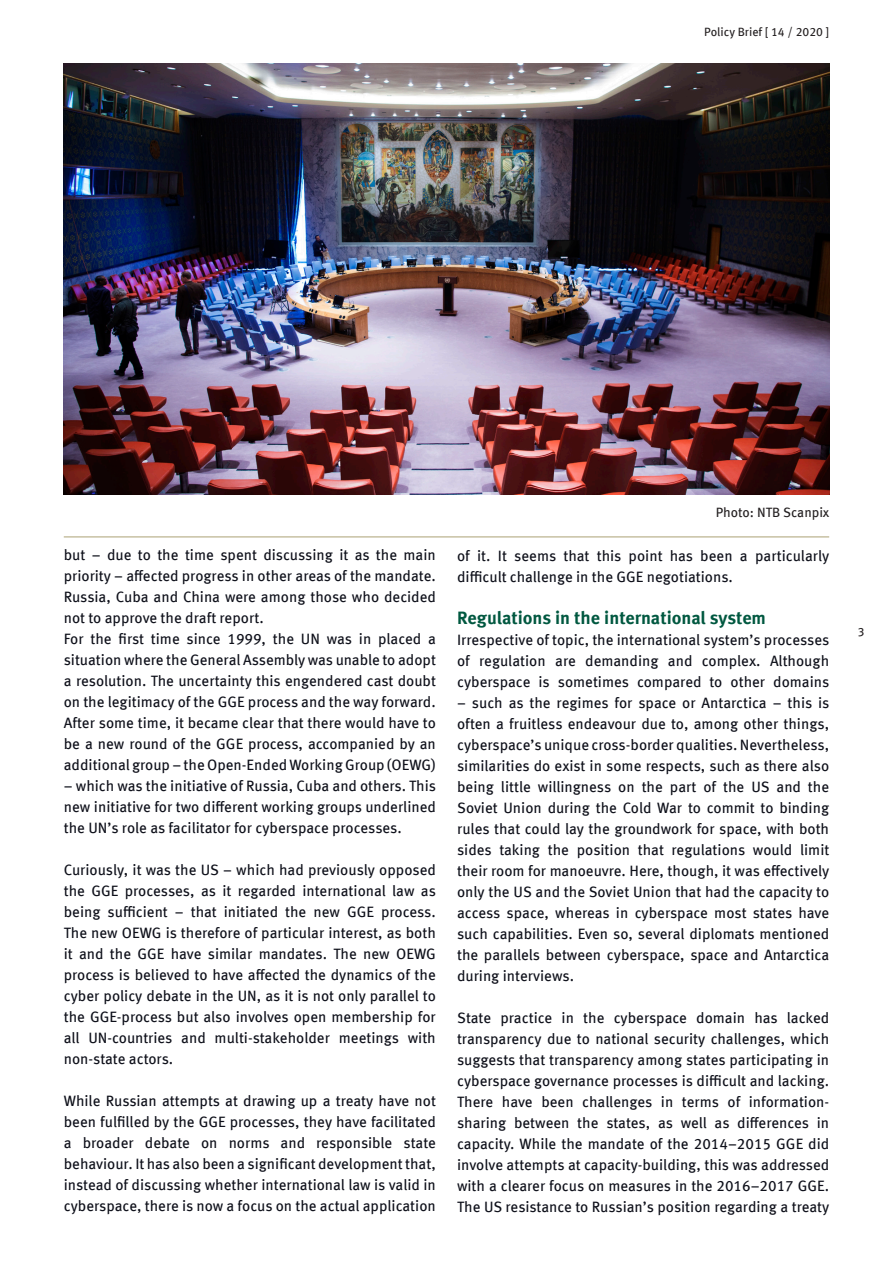
<style>
.page{position:relative;width:893px;height:1263px;background:#fff}
.page>*{position:absolute;margin:0;border:0;box-sizing:border-box;transform-origin:0 0}
.heading_1{font:700 18px "Meta Offc Pro";color:#005840}
.t1{font:15px/21px "Meta Offc Pro";color:#0e101a;text-align:justify}
.t2{font:13.5px "Meta Offc Pro";color:#231f20}
.t3{font:12px "Meta Offc Pro";color:#231f20}
</style>
<div class="page">
<img style="left:64px;top:64px;width:765px;height:430px">
<hr style="left:64px;top:536px;width:765px;height:2px;background:#c7c1a3">
<p class="t3" style="left:704px;top:23px;width:127px">Policy Brief [ 14 / 2020 ]</p>
<p class="t1" style="left:64px;top:543px;width:374px">but – due to the time spent discussing it as the main priority – affected progress in other areas of the mandate.<br>Russia, Cuba and China were among those who decided not to approve the draft report.</p>
<p class="t1" style="left:64px;top:627px;width:374px">For the first time since 1999, the UN was in placed a situation where the General Assembly was unable to adopt a resolution. The uncertainty this engendered cast doubt on the legitimacy of the GGE process and the way forward.<br>After some time, it became clear that there would have to be a new round of the GGE process, accompanied by an additional group – the Open-Ended Working Group (OEWG)</p>
<p class="t1" style="left:64px;top:774px;width:374px">– which was the initiative of Russia, Cuba and others. This new initiative for two different working groups underlined the UN’s role as facilitator for cyberspace processes.</p>
<p class="t1" style="left:64px;top:858px;width:374px">Curiously, it was the US – which had previously opposed the GGE processes, as it regarded international law as being sufficient – that initiated the new GGE process.<br>The new OEWG is therefore of particular interest, as both it and the GGE have similar mandates. The new OEWG process is believed to have affected the dynamics of the cyber policy debate in the UN, as it is not only parallel to the GGE-process but also involves open membership for all UN-countries and multi-stakeholder meetings with non-state actors.</p>
<p class="t1" style="left:64px;top:1089px;width:374px">While Russian attempts at drawing up a treaty have not been fulfilled by the GGE processes, they have facilitated a broader debate on norms and responsible state behaviour. It has also been a significant development that, instead of discussing whether international law is valid in cyberspace, there is now a focus on the actual application</p>
<p class="t2" style="left:716px;top:502px;width:115px">Photo: NTB Scanpix</p>
<p class="t1" style="left:457px;top:544px;width:374px">of it. It seems that this point has been a particularly difficult challenge in the GGE negotiations.</p>
<p class="heading_1" style="left:457px;top:603px;width:310px">Regulations in the international system</p>
<p class="t1" style="left:457px;top:628px;width:374px">Irrespective of topic, the international system’s processes of regulation are demanding and complex. Although cyberspace is sometimes compared to other domains</p>
<p class="t1" style="left:457px;top:691px;width:374px">– such as the regimes for space or Antarctica – this is often a fruitless endeavour due to, among other things, cyberspace’s unique cross-border qualities. Nevertheless, similarities do exist in some respects, such as there also being little willingness on the part of the US and the Soviet Union during the Cold War to commit to binding rules that could lay the groundwork for space, with both sides taking the position that regulations would limit their room for manoeuvre. Here, though, it was effectively only the US and the Soviet Union that had the capacity to access space, whereas in cyberspace most states have such capabilities. Even so, several diplomats mentioned the parallels between cyberspace, space and Antarctica during interviews.</p>
<p class="t1" style="left:457px;top:1006px;width:374px">State practice in the cyberspace domain has lacked transparency due to national security challenges, which suggests that transparency among states participating in cyberspace governance processes is difficult and lacking.<br>There have been challenges in terms of information&shy;sharing between the states, as well as differences in capacity. While the mandate of the 2014–2015 GGE did involve attempts at capacity-building, this was addressed with a clearer focus on measures in the 2016–2017 GGE.<br>The US resistance to Russian’s position regarding a treaty</p>
<p class="t3" style="left:858px;top:623px;width:8px">3</p>
</div>
